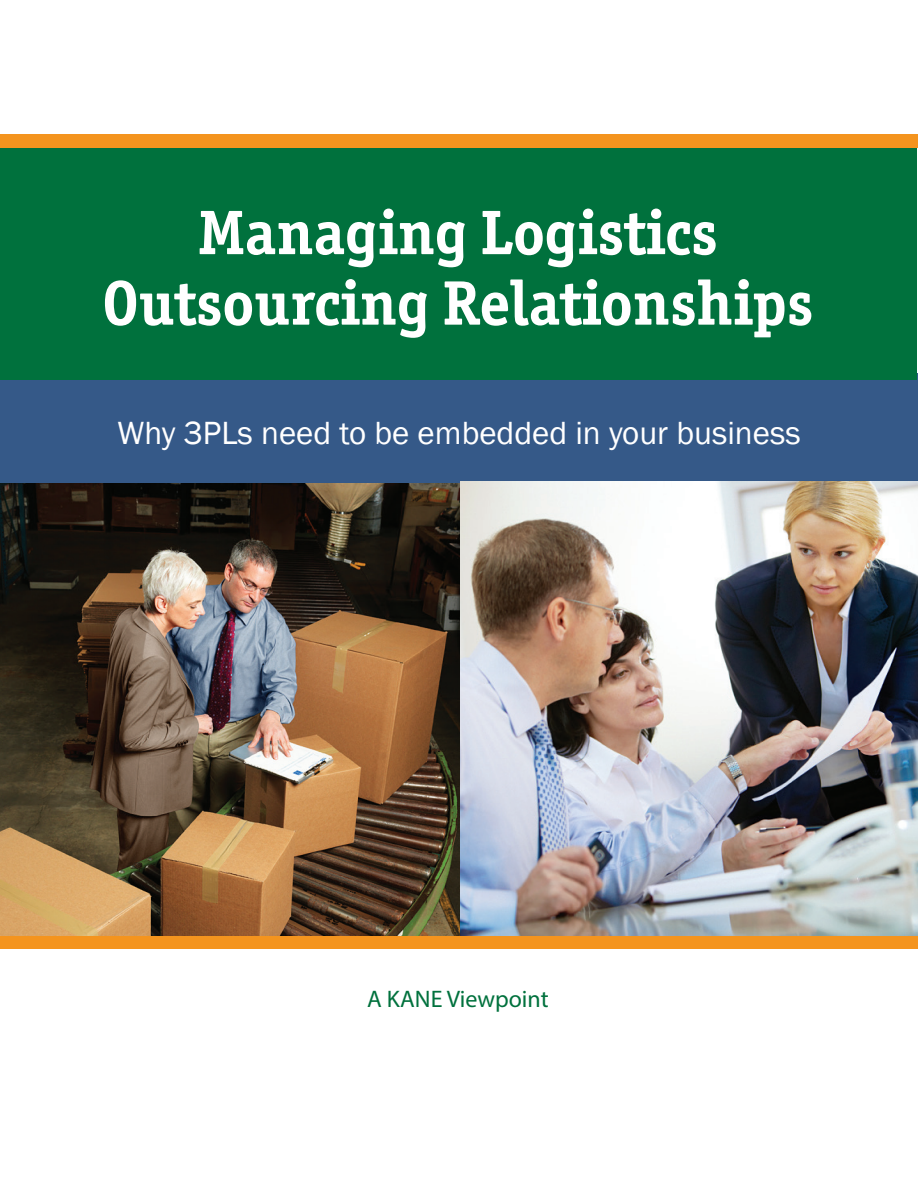
<style>
.page{position:relative;width:918px;height:1188px;background:#fff}
.page>*{position:absolute;margin:0;border:0;box-sizing:border-box;transform-origin:0 0}
.Cover_Title{font:63px/70.5px "Officina Serif OSITCTT Bold";color:#fff;text-align:center}
.cover_Subhead{font:33px "Franklin Gothic";color:#fff}
.t1{font:24px "Myriad Pro";color:#00713d}
</style>
<div class="page">
<div style="left:0;top:935px;width:918px;height:13px;background:#f4941e"></div>
<div style="left:0;top:373px;width:918px;height:111px;background:#355988"></div>
<div style="left:0;top:148px;width:917px;height:232px;background:#00713d"></div>
<div style="left:0;top:134px;width:917px;height:14px;background:#f4941e"></div>
<img style="left:0;top:484px;width:460px;height:451px">
<img style="left:460px;top:481px;width:458px;height:454px">
<p class="Cover_Title" style="left:102px;top:197px;width:713px">Managing Logistics<br>Outsourcing Relationships</p>
<p class="cover_Subhead" style="left:118px;top:412px;width:685px">Why 3PLs need to be embedded in your business</p>
<p class="t1" style="left:367px;top:984px;width:183px">A KANE Viewpoint</p>
</div>
